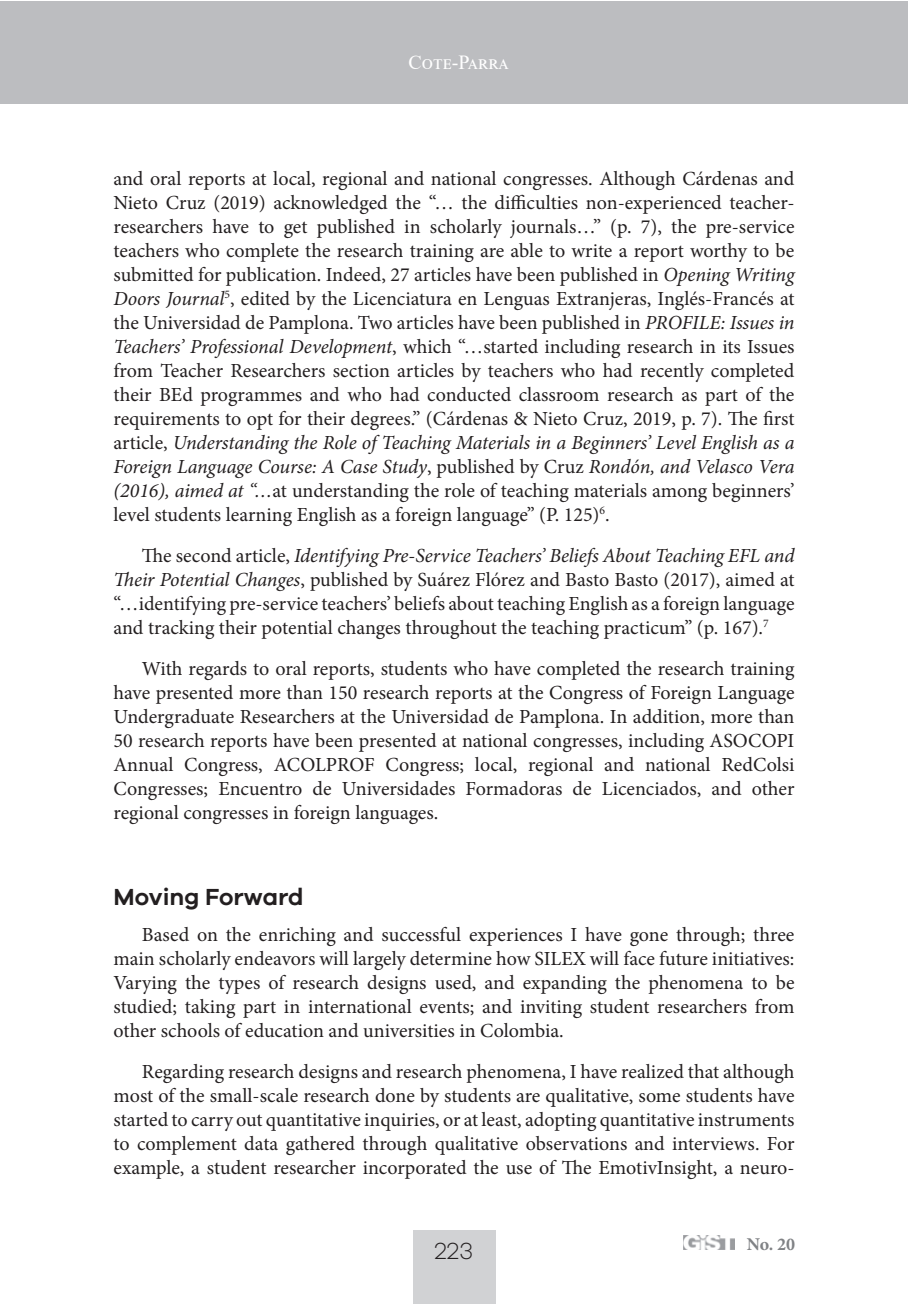
<style>
.page{position:relative;width:908px;height:1304px;background:#fff}
.page>*{position:absolute;margin:0;border:0;box-sizing:border-box;transform-origin:0 0}
.t1{font:600 24px "Galano Grotesque";color:#231f20}
.t2{font:300 24px "Galano Grotesque";color:#231f20}
.t3{font:20px/24px "Minion Pro";letter-spacing:-.005em;color:#231f20;text-align:justify}
.t4{font:20px "Times New Roman";letter-spacing:.075em;color:#fff}
.t5{font:700 18px "Minion Pro";color:#808285}
.s1{font-style:italic}
</style>
<div class="page">
<div style="left:412px;top:1230px;width:83px;height:74px;background:#d1d2d4"></div>
<img style="left:683px;top:1236px;width:51px;height:13px">
<div style="left:0;top:1px;width:906px;height:102px;background:#bcbdc0"></div>
<p class="t4" style="left:408px;top:48px;width:100px">Cote-Parra</p>
<p class="t3" style="left:113px;top:166px;width:682px">and oral reports at local, regional and national congresses. Although Cárdenas and Nieto Cruz (2019) acknowledged the “… the difficulties non-experienced teacher&shy;researchers have to get published in scholarly journals…” (p. 7), the pre-service teachers who complete the research training are able to write a report worthy to be submitted for publication. Indeed, 27 articles have been published in <span class="s1">Opening Writing Doors Journal</span><sup>5</sup>, edited by the Licenciatura en Lenguas Extranjeras, Inglés-Francés at the Universidad de Pamplona. Two articles have been published in <span class="s1">PROFILE: Issues in Teachers’ Professional Development</span>, which “…started including research in its Issues from Teacher Researchers section articles by teachers who had recently completed their BEd programmes and who had conducted classroom research as part of the requirements to opt for their degrees.” (Cárdenas &amp; Nieto Cruz, 2019, p. 7). The first article, <span class="s1">Understanding the Role of Teaching Materials in a Beginners’ Level English as a Foreign Language Course: A Case Study</span>, published by Cruz <span class="s1">Rondón, and Velasco Vera (2016), aimed at “…</span>at understanding the role of teaching materials among beginners’ level students learning English as a foreign language” (P. 125)<sup>6</sup>.</p>
<p class="t3" style="left:113px;top:543px;width:682px;text-indent:28px">The second article, <span class="s1">Identifying Pre-Service Teachers’ Beliefs About Teaching EFL and Their Potential Changes</span>, published by Suárez Flórez and Basto Basto (2017), aimed at “…identifying pre-service teachers’ beliefs about teaching English as a foreign language and tracking their potential changes throughout the teaching practicum” (p. 167).<sup>7</sup></p>
<p class="t3" style="left:113px;top:656px;width:682px;text-indent:28px">With regards to oral reports, students who have completed the research training have presented more than 150 research reports at the Congress of Foreign Language Undergraduate Researchers at the Universidad de Pamplona. In addition, more than 50 research reports have been presented at national congresses, including ASOCOPI Annual Congress, ACOLPROF Congress; local, regional and national RedColsi Congresses; Encuentro de Universidades Formadoras de Licenciados, and other regional congresses in foreign languages.</p>
<p class="t1" style="left:113px;top:883px;width:191px">Moving Forward</p>
<p class="t3" style="left:113px;top:922px;width:682px;text-indent:28px">Based on the enriching and successful experiences I have gone through; three main scholarly endeavors will largely determine how SILEX will face future initiatives:<br>Varying the types of research designs used, and expanding the phenomena to be studied; taking part in international events; and inviting student researchers from other schools of education and universities in Colombia.</p>
<p class="t3" style="left:113px;top:1059px;width:682px;text-indent:28px">Regarding research designs and research phenomena, I have realized that although most of the small-scale research done by students are qualitative, some students have started to carry out quantitative inquiries, or at least, adopting quantitative instruments to complement data gathered through qualitative observations and interviews. For example, a student researcher incorporated the use of The EmotivInsight, a neuro-</p>
<p class="t2" style="left:434px;top:1237px;width:40px">223</p>
<p class="t5" style="left:746px;top:1232px;width:50px">No. 20</p>
</div>
